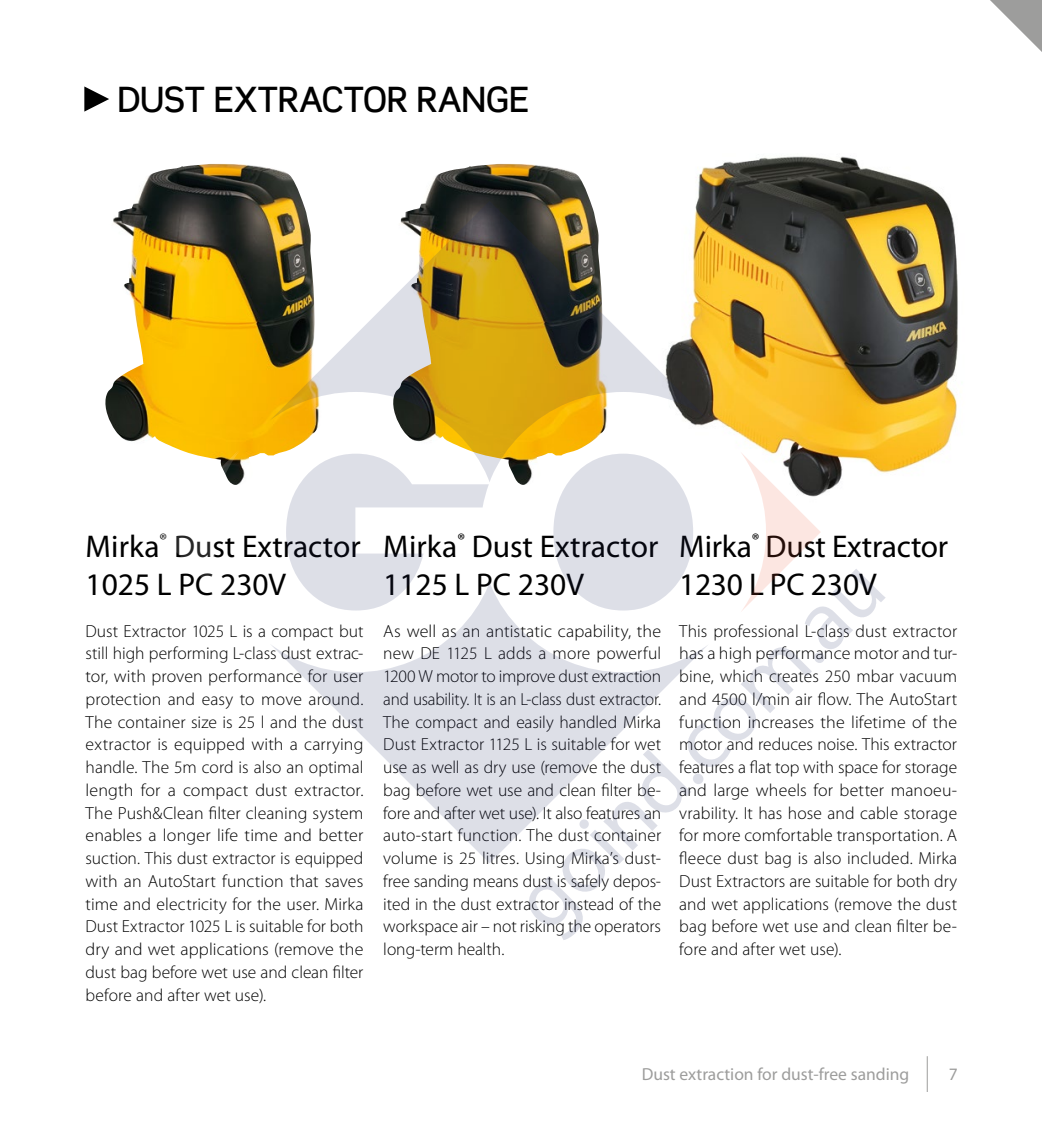
<style>
.page{position:relative;width:1042px;height:1141px;background:#fff}
.page>*{position:absolute;margin:0;border:0;box-sizing:border-box;transform-origin:0 0}
.t1{font:500 35px "Scene Pro";letter-spacing:-.01em;color:#000}
.t2{font:31.5px/37.8px "Myriad Pro";color:#000}
.t3{font:300 17.5px/22.8px "Myriad Pro";color:#000;text-align:justify}
.t4{font:17.5px "Myriad Pro";color:#9d9d9c}
</style>
<div class="page">
<img style="left:105px;top:164px;width:198px;height:319px">
<img style="left:697px;top:156px;width:261px;height:317px">
<svg style="left:84px;top:86px;width:25px;height:26px"></svg>
<svg style="left:990px;top:0;width:52px;height:52px"></svg>
<img style="left:425px;top:164px;width:165px;height:321px">
<hr style="left:927px;top:1056px;width:1px;height:36px;background:#9d9d9c">
<img style="left:848px;top:25px;width:156px;height:156px">
<svg style="left:270px;top:201px;width:438px;height:281px"></svg>
<svg style="left:271px;top:582px;width:255px;height:281px"></svg>
<svg style="left:286px;top:454px;width:203px;height:157px"></svg>
<svg style="left:156px;top:450px;width:84px;height:35px"></svg>
<svg style="left:526px;top:451px;width:359px;height:489px"></svg>
<h1 class="t1" style="left:118px;top:77px;width:413px">DUST EXTRACTOR RANGE</h1>
<h2 class="t2" style="left:86px;top:527px;width:277px">Mirka<sup>®</sup> Dust Extractor<br>1025 L PC 230V</h2>
<p class="t3" style="left:86px;top:620px;width:279px">Dust Extractor 1025 L is a compact but still high performing L-class dust extrac&shy;tor, with proven performance for user protection and easy to move around.<br>The container size is 25 l and the dust extractor is equipped with a carrying handle. The 5m cord is also an optimal length for a compact dust extractor.<br>The Push&amp;Clean filter cleaning system enables a longer life time and better suction. This dust extractor is equipped with an AutoStart function that saves time and electricity for the user. Mirka Dust Extractor 1025 L is suitable for both dry and wet applications (remove the dust bag before wet use and clean filter before and after wet use).</p>
<h2 class="t2" style="left:383px;top:527px;width:277px">Mirka<sup>®</sup> Dust Extractor<br>1125 L PC 230V</h2>
<p class="t3" style="left:383px;top:620px;width:279px">As well as an antistatic capability, the new DE 1125 L adds a more powerful 1200 W motor to improve dust extraction and usability. It is an L-class dust extractor.<br>The compact and easily handled Mirka Dust Extractor 1125 L is suitable for wet use as well as dry use (remove the dust bag before wet use and clean filter be&shy;fore and after wet use). It also features an auto-start function. The dust container volume is 25 litres. Using Mirka’s dust&shy;free sanding means dust is safely depos&shy;ited in the dust extractor instead of the workspace air – not risking the operators long-term health.</p>
<h2 class="t2" style="left:679px;top:527px;width:270px">Mirka<sup>®</sup> Dust Extractor<br>1230 L PC 230V</h2>
<p class="t3" style="left:679px;top:620px;width:279px">This professional L-class dust extractor has a high performance motor and tur&shy;bine, which creates 250 mbar vacuum and 4500 l/min air flow. The AutoStart function increases the lifetime of the motor and reduces noise. This extractor features a flat top with space for storage and large wheels for better manoeu&shy;vrability. It has hose and cable storage for more comfortable transportation. A fleece dust bag is also included. Mirka Dust Extractors are suitable for both dry and wet applications (remove the dust bag before wet use and clean filter be&shy;fore and after wet use).</p>
<p class="t4" style="left:642px;top:1063px;width:269px">Dust extraction for dust-free sanding</p>
<p class="t4" style="left:948px;top:1063px;width:10px">7</p>
</div>
